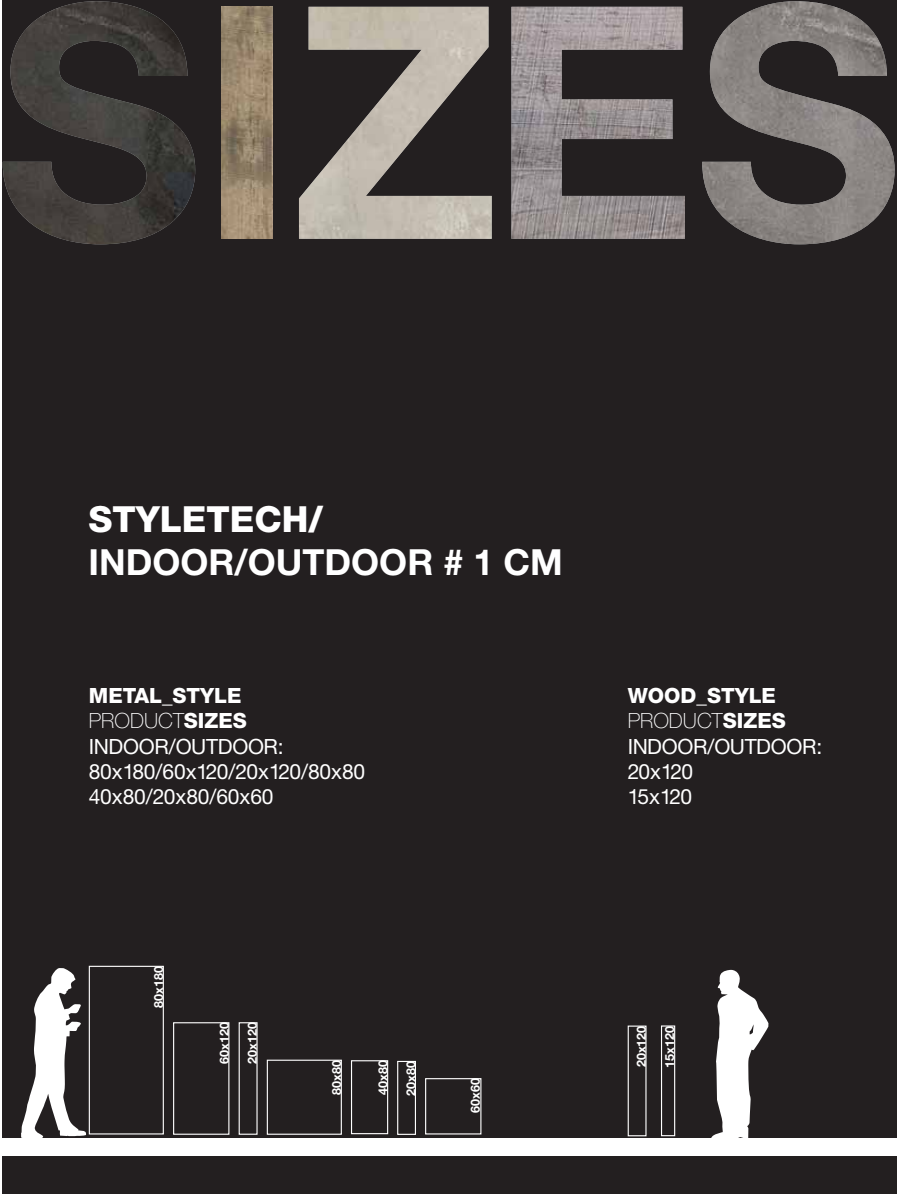
<style>
.page{position:relative;width:897px;height:1194px;background:#fff}
.page>*{position:absolute;margin:0;border:0;box-sizing:border-box;transform-origin:0 0}
.t1{font:700 36px "Helvetica Neue";color:#fff}
.t2{font:800 36px "Helvetica Neue";color:#fff}
.t3{font:21px/25.2px "Helvetica Neue";letter-spacing:-.015em;color:#fff}
.t4{font:700 12.6px "Helvetica Neue";color:#fff}
.s1{font-weight:800}
.s2{font-weight:100}
</style>
<div class="page">
<div style="left:3px;top:0;width:894px;height:1193px;background:#231f20"></div>
<div style="left:1px;top:1138px;width:896px;height:17px;background:#fff"></div>
<img style="left:299px;top:7px;width:192px;height:232px">
<img style="left:511px;top:7px;width:174px;height:232px">
<img style="left:702px;top:1px;width:192px;height:243px">
<img style="left:2px;top:1px;width:193px;height:243px">
<img style="left:222px;top:7px;width:50px;height:232px">
<svg style="left:711px;top:969px;width:57px;height:169px"></svg>
<div style="left:627px;top:1025px;width:19px;height:110px;border:1px solid #fff"></div>
<div style="left:661px;top:1025px;width:14px;height:110px;border:1px solid #fff"></div>
<div style="left:425px;top:1077px;width:56px;height:57px;border:1px solid #fff"></div>
<div style="left:89px;top:965px;width:75px;height:169px;border:1px solid #fff"></div>
<div style="left:173px;top:1021px;width:56px;height:113px;border:1px solid #fff"></div>
<div style="left:239px;top:1021px;width:18px;height:113px;border:1px solid #fff"></div>
<div style="left:267px;top:1059px;width:75px;height:75px;border:1px solid #fff"></div>
<div style="left:351px;top:1059px;width:37px;height:74px;border:1px solid #fff"></div>
<div style="left:397px;top:1060px;width:19px;height:74px;border:1px solid #fff"></div>
<svg style="left:21px;top:968px;width:65px;height:170px"></svg>
<h1 class="t2" style="left:88px;top:506px;width:236px">STYLETECH/</h1>
<h1 class="t1" style="left:88px;top:549px;width:476px">INDOOR/OUTDOOR # 1 CM</h1>
<p class="t3" style="left:89px;top:685px;width:278px"><span class="s1">METAL_STYLE<br></span><span class="s2">PRODUCT</span><span class="s1">SIZES<br></span>INDOOR/OUTDOOR:<br>80x180/60x120/20x120/80x80<br>40x80/20x80/60x60</p>
<p class="t4" style="left:154px;top:1007px;width:43px;rotate:-90deg">80x180</p>
<p class="t4" style="left:220px;top:1063px;width:43px;rotate:-90deg">60x120</p>
<p class="t4" style="left:248px;top:1063px;width:43px;rotate:-90deg">20x120</p>
<p class="t4" style="left:332px;top:1094px;width:36px;rotate:-90deg">80x80</p>
<p class="t4" style="left:378px;top:1094px;width:36px;rotate:-90deg">40x80</p>
<p class="t4" style="left:406px;top:1095px;width:36px;rotate:-90deg">20x80</p>
<p class="t4" style="left:471px;top:1112px;width:36px;rotate:-90deg">60x60</p>
<p class="t3" style="left:627px;top:685px;width:196px"><span class="s1">WOOD_STYLE<br></span><span class="s2">PRODUCT</span><span class="s1">SIZES<br></span>INDOOR/OUTDOOR:<br>20x120<br>15x120</p>
<p class="t4" style="left:636px;top:1067px;width:43px;rotate:-90deg">20x120</p>
<p class="t4" style="left:665px;top:1067px;width:43px;rotate:-90deg">15x120</p>
</div>
